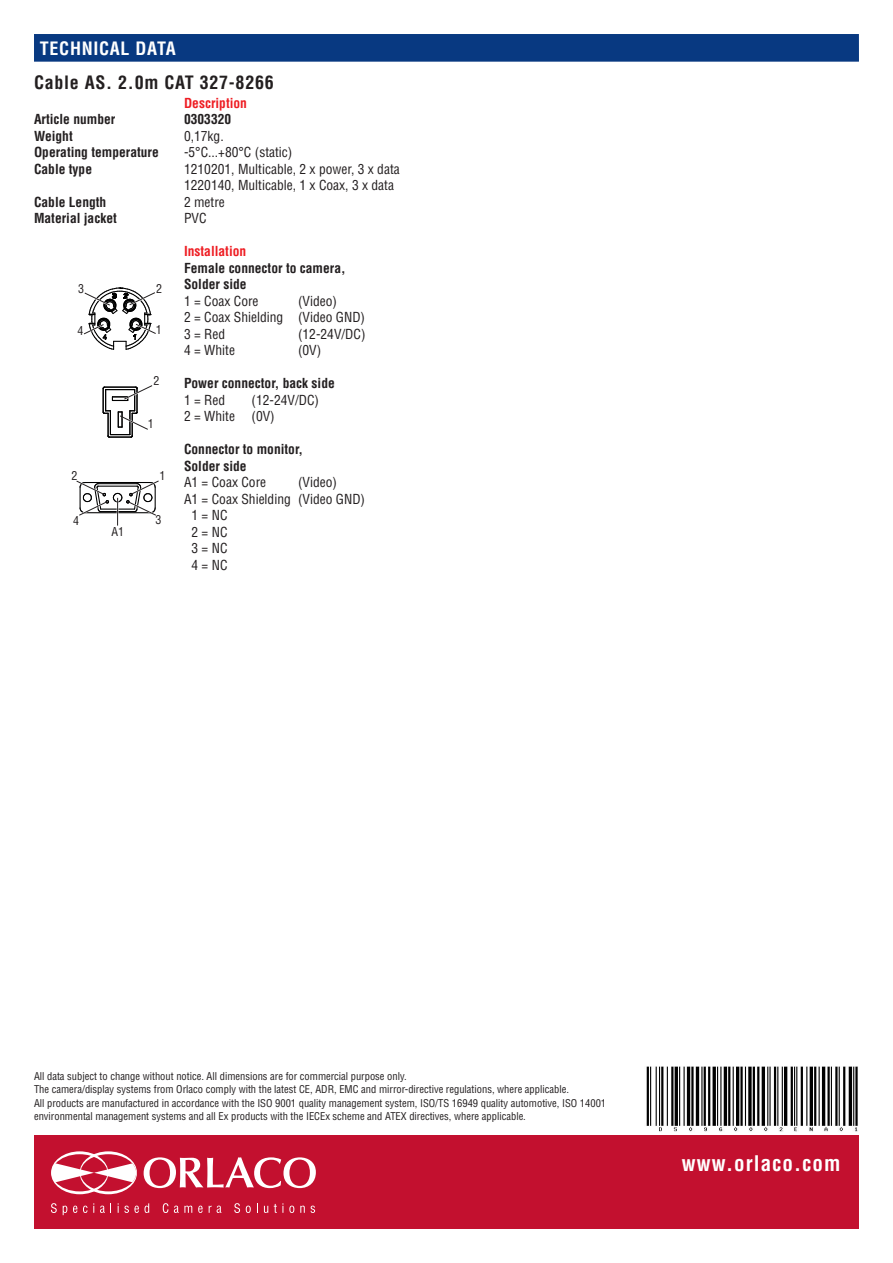
<style>
.page{position:relative;width:893px;height:1263px;background:#fff}
.page>*{position:absolute;margin:0;border:0;box-sizing:border-box;transform-origin:0 0}
.t1{font:700 condensed 21px "Helvetica LT Std";letter-spacing:.05em;color:#fff}
.t2{font:700 condensed 18px "Helvetica LT Std";letter-spacing:.04em;color:#231f20}
.t3{font:700 condensed 18px "Helvetica LT Std";letter-spacing:.04em;color:#fff}
.t4{font:condensed 13.5px/16.5px "Helvetica LT Std";color:#231f20}
.t5{font:700 condensed 13.5px/16.5px "Helvetica LT Std";color:#231f20}
.t6{font:700 condensed 13.5px "Helvetica LT Std";color:#ee1d23}
.t7{font:condensed 12px "Helvetica LT Std";color:#231f20}
.t8{font:condensed 10.5px/13.5px "Helvetica LT Std";color:#231f20}
</style>
<div class="page">
<div style="left:34px;top:1135px;width:825px;height:94px;background:#c3102f"></div>
<div style="left:34px;top:34px;width:825px;height:28px;background:#083981"></div>
<svg style="left:51px;top:1151px;width:86px;height:43px"></svg>
<svg style="left:51px;top:1203px;width:6px;height:10px"></svg>
<svg style="left:63px;top:1205px;width:4px;height:10px"></svg>
<svg style="left:73px;top:1205px;width:4px;height:8px"></svg>
<svg style="left:83px;top:1203px;width:11px;height:10px"></svg>
<svg style="left:100px;top:1203px;width:11px;height:10px"></svg>
<svg style="left:118px;top:1203px;width:31px;height:10px"></svg>
<svg style="left:163px;top:1203px;width:5px;height:10px"></svg>
<svg style="left:174px;top:1205px;width:18px;height:8px"></svg>
<svg style="left:198px;top:1205px;width:5px;height:8px"></svg>
<svg style="left:209px;top:1205px;width:12px;height:8px"></svg>
<svg style="left:234px;top:1203px;width:6px;height:10px"></svg>
<svg style="left:246px;top:1205px;width:5px;height:8px"></svg>
<svg style="left:264px;top:1206px;width:4px;height:7px"></svg>
<svg style="left:274px;top:1203px;width:9px;height:10px"></svg>
<svg style="left:289px;top:1205px;width:5px;height:8px"></svg>
<svg style="left:300px;top:1205px;width:5px;height:8px"></svg>
<svg style="left:311px;top:1205px;width:4px;height:8px"></svg>
<svg style="left:144px;top:1157px;width:172px;height:31px"></svg>
<svg style="left:103px;top:385px;width:50px;height:53px"></svg>
<svg style="left:76px;top:480px;width:83px;height:46px"></svg>
<svg style="left:83px;top:287px;width:73px;height:63px"></svg>
<img style="left:646px;top:1066px;width:212px;height:66px">
<h2 class="t3" style="left:40px;top:37px;width:137px">TECHNICAL DATA</h2>
<h2 class="t2" style="left:34px;top:72px;width:241px">Cable AS. 2.0m CAT 327-8266</h2>
<p class="t6" style="left:184px;top:94px;width:64px">Description</p>
<p class="t5" style="left:34px;top:111px;width:83px">Article number</p>
<p class="t5" style="left:184px;top:111px;width:49px">0303320</p>
<p class="t5" style="left:34px;top:128px;width:40px">Weight</p>
<p class="t4" style="left:184px;top:128px;width:41px">0,17kg.</p>
<p class="t5" style="left:34px;top:144px;width:126px">Operating temperature</p>
<p class="t4" style="left:184px;top:144px;width:110px">-5°C...+80°C (static)</p>
<p class="t5" style="left:34px;top:161px;width:60px">Cable type</p>
<p class="t4" style="left:184px;top:161px;width:217px">1210201, Multicable, 2 x power, 3 x data<br>1220140, Multicable, 1 x Coax, 3 x data</p>
<p class="t5" style="left:34px;top:194px;width:74px">Cable Length</p>
<p class="t4" style="left:184px;top:194px;width:42px">2 metre</p>
<p class="t5" style="left:34px;top:210px;width:84px">Material jacket</p>
<p class="t4" style="left:184px;top:210px;width:24px">PVC</p>
<p class="t6" style="left:184px;top:243px;width:64px">Installation</p>
<p class="t5" style="left:184px;top:260px;width:163px">Female connector to camera,<br>Solder side</p>
<p class="t4" style="left:184px;top:293px;width:76px">1 = Coax Core</p>
<p class="t7" style="left:78px;top:281px;width:7px">3</p>
<p class="t7" style="left:156px;top:281px;width:7px">2</p>
<p class="t7" style="left:77px;top:323px;width:7px">4</p>
<p class="t4" style="left:184px;top:293px;width:183px;text-indent:114px">(Video)<br>2 = Coax Shielding (Video GND)<br>3 = Red</p>
<p class="t7" style="left:156px;top:322px;width:7px">1</p>
<p class="t4" style="left:298px;top:326px;width:69px">(12-24V/DC)</p>
<p class="t7" style="left:153px;top:373px;width:7px">2</p>
<p class="t7" style="left:148px;top:417px;width:7px">1</p>
<p class="t7" style="left:71px;top:468px;width:7px">2</p>
<p class="t7" style="left:160px;top:468px;width:7px">1</p>
<p class="t7" style="left:73px;top:513px;width:7px">4</p>
<p class="t7" style="left:155px;top:512px;width:7px">3</p>
<p class="t7" style="left:112px;top:524px;width:14px">A1</p>
<p class="t4" style="left:184px;top:342px;width:52px">4 = White</p>
<p class="t4" style="left:298px;top:342px;width:25px">(0V)</p>
<p class="t5" style="left:184px;top:375px;width:152px">Power connector, back side</p>
<p class="t4" style="left:184px;top:392px;width:43px">1 = Red</p>
<p class="t4" style="left:184px;top:392px;width:137px;text-indent:67px">(12-24V/DC)<br>2 = White (0V)</p>
<p class="t5" style="left:184px;top:441px;width:121px">Connector to monitor,<br>Solder side</p>
<p class="t4" style="left:184px;top:474px;width:84px">A1 = Coax Core</p>
<p class="t4" style="left:298px;top:474px;width:40px">(Video)</p>
<p class="t4" style="left:184px;top:491px;width:183px">A1 = Coax Shielding (Video GND)</p>
<p class="t4" style="left:192px;top:507px;width:38px">1 = NC</p>
<p class="t4" style="left:192px;top:524px;width:38px">2 = NC</p>
<p class="t4" style="left:192px;top:540px;width:38px">3 = NC</p>
<p class="t4" style="left:192px;top:557px;width:38px">4 = NC</p>
<p class="t8" style="left:34px;top:1069px;width:574px">All data subject to change without notice. All dimensions are for commercial purpose only.<br>The camera/display systems from Orlaco comply with the latest CE, ADR, EMC and mirror-directive regulations, where applicable.<br>All products are manufactured in accordance with the ISO 9001 quality management system, ISO/TS 16949 quality automotive, ISO 14001 environmental management systems and all Ex products with the IECEx scheme and ATEX directives, where applicable.</p>
<h1 class="t1" style="left:682px;top:1150px;width:160px">www.orlaco.com</h1>
</div>
